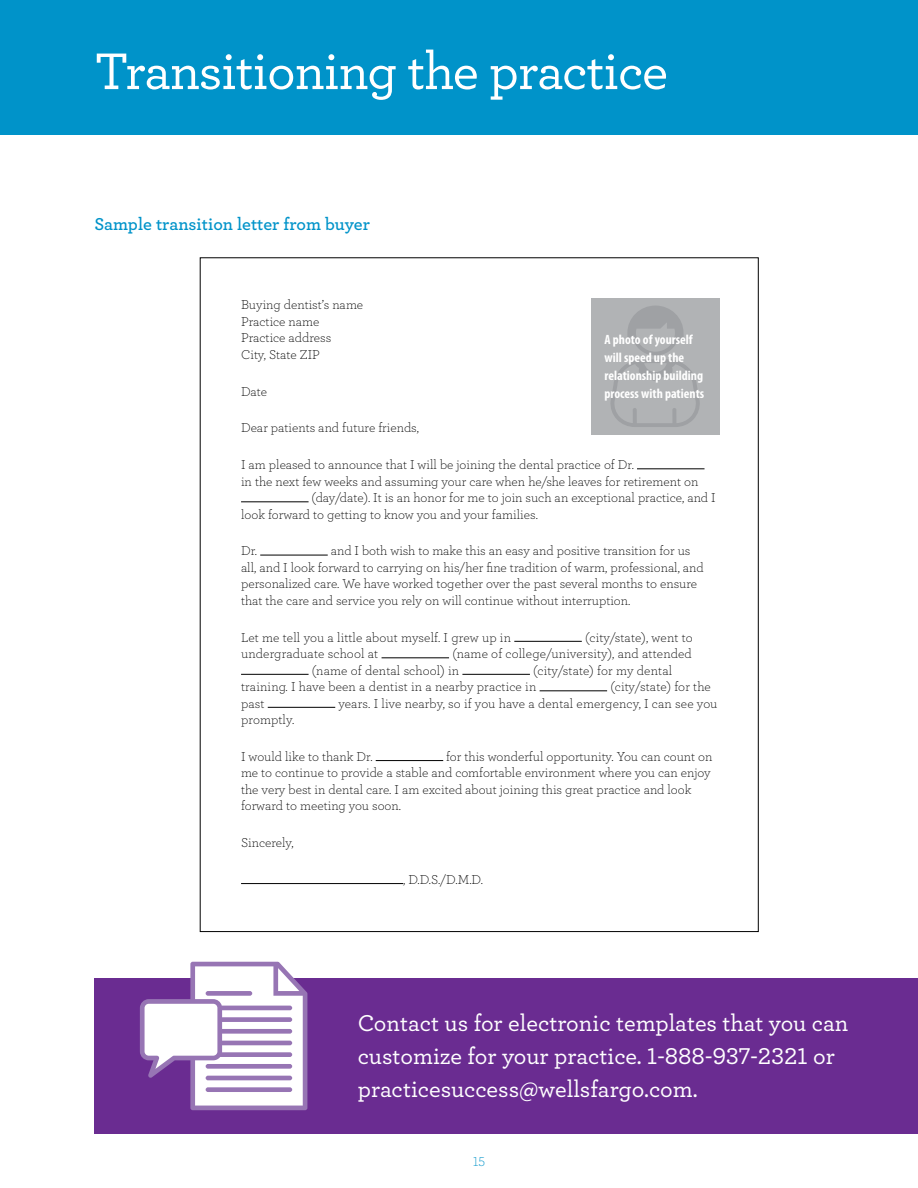
<style>
.page{position:relative;width:918px;height:1188px;background:#fff}
.page>*{position:absolute;margin:0;border:0;box-sizing:border-box;transform-origin:0 0}
.t1{font:500 54px "Archer";letter-spacing:-.02em;color:#fff}
.t2{font:500 24px/33px "Archer";color:#fff}
.t3{font:600 18px "Archer";color:#0093c9}
.t4{font:300 13.5px/16.5px "Archer";color:#000}
.t5{font:700 condensed 13.5px/18px "Myriad Pro";color:#fff}
.t6{font:300 13.5px "Archer";color:#0093c9}
</style>
<div class="page">
<div style="left:0;top:0;width:918px;height:135px;background:#0093c9"></div>
<hr style="left:637px;top:468px;width:68px;height:1px;background:#000">
<hr style="left:241px;top:501px;width:68px;height:1px;background:#000">
<hr style="left:260px;top:555px;width:68px;height:1px;background:#000">
<hr style="left:514px;top:641px;width:68px;height:1px;background:#000">
<hr style="left:382px;top:657px;width:67px;height:1px;background:#000">
<hr style="left:241px;top:674px;width:68px;height:1px;background:#000">
<hr style="left:462px;top:674px;width:68px;height:1px;background:#000">
<hr style="left:540px;top:690px;width:67px;height:1px;background:#000">
<hr style="left:268px;top:707px;width:67px;height:1px;background:#000">
<hr style="left:376px;top:760px;width:67px;height:1px;background:#000">
<hr style="left:241px;top:883px;width:162px;height:1px;background:#000">
<div style="left:591px;top:298px;width:128px;height:137px;background:#b1b3b5"></div>
<svg style="left:610px;top:306px;width:90px;height:121px"></svg>
<div style="left:94px;top:979px;width:824px;height:155px;background:#6a2c91"></div>
<svg style="left:140px;top:962px;width:167px;height:148px"></svg>
<h1 class="t1" style="left:94px;top:32px;width:575px">Transitioning the practice</h1>
<h4 class="t3" style="left:94px;top:211px;width:277px">Sample transition letter from buyer</h4>
<p class="t4" style="left:241px;top:296px;width:124px">Buying dentist’s name</p>
<p class="t4" style="left:241px;top:313px;width:80px">Practice name</p>
<p class="t4" style="left:241px;top:329px;width:92px">Practice address</p>
<p class="t4" style="left:241px;top:346px;width:80px">City, State ZIP</p>
<p class="t4" style="left:241px;top:382px;width:28px">Date</p>
<p class="t4" style="left:241px;top:419px;width:179px">Dear patients and future friends,</p>
<p class="t4" style="left:241px;top:456px;width:459px">I am pleased to announce that I will be joining the dental practice of Dr.<br>in the next few weeks and assuming your care when he/she leaves for retirement on</p>
<p class="t5" style="left:604px;top:331px;width:101px">A photo of yourself will speed up the relationship building process with patients</p>
<p class="t4" style="left:241px;top:489px;width:476px;text-indent:71px">(day/date). It is an honor for me to join such an exceptional practice, and I look forward to getting to know you and your families.</p>
<p class="t4" style="left:241px;top:542px;width:18px">Dr.</p>
<p class="t4" style="left:241px;top:542px;width:464px;text-indent:90px">and I both wish to make this an easy and positive transition for us all, and I look forward to carrying on his/her fine tradition of warm, professional, and personalized care. We have worked together over the past several months to ensure that the care and service you rely on will continue without interruption.</p>
<p class="t4" style="left:241px;top:628px;width:271px">Let me tell you a little about myself. I grew up in</p>
<p class="t4" style="left:585px;top:628px;width:109px">(city/state), went to</p>
<p class="t4" style="left:241px;top:645px;width:139px">undergraduate school at</p>
<p class="t4" style="left:312px;top:645px;width:382px;text-indent:140px">(name of college/university), and attended (name of dental school) in</p>
<p class="t4" style="left:241px;top:661px;width:433px;text-indent:292px">(city/state) for my dental training. I have been a dentist in a nearby practice in</p>
<p class="t4" style="left:610px;top:678px;width:102px">(city/state) for the</p>
<p class="t4" style="left:241px;top:694px;width:25px">past</p>
<p class="t4" style="left:339px;top:694px;width:380px">years. I live nearby, so if you have a dental emergency, I can see you</p>
<p class="t4" style="left:241px;top:711px;width:55px">promptly.</p>
<p class="t4" style="left:241px;top:748px;width:133px">I would like to thank Dr.</p>
<p class="t4" style="left:241px;top:748px;width:473px;text-indent:205px">for this wonderful opportunity. You can count on me to continue to provide a stable and comfortable environment where you can enjoy the very best in dental care. I am excited about joining this great practice and look forward to meeting you soon.</p>
<p class="t4" style="left:241px;top:834px;width:54px">Sincerely,</p>
<p class="t4" style="left:403px;top:871px;width:81px">, D.D.S./D.M.D.</p>
<p class="t2" style="left:358px;top:1006px;width:492px">Contact us for electronic templates that you can customize for your practice. 1-888-937-2321 or practicesuccess@wellsfargo.com.</p>
<p class="t6" style="left:473px;top:1153px;width:14px">15</p>
</div>
